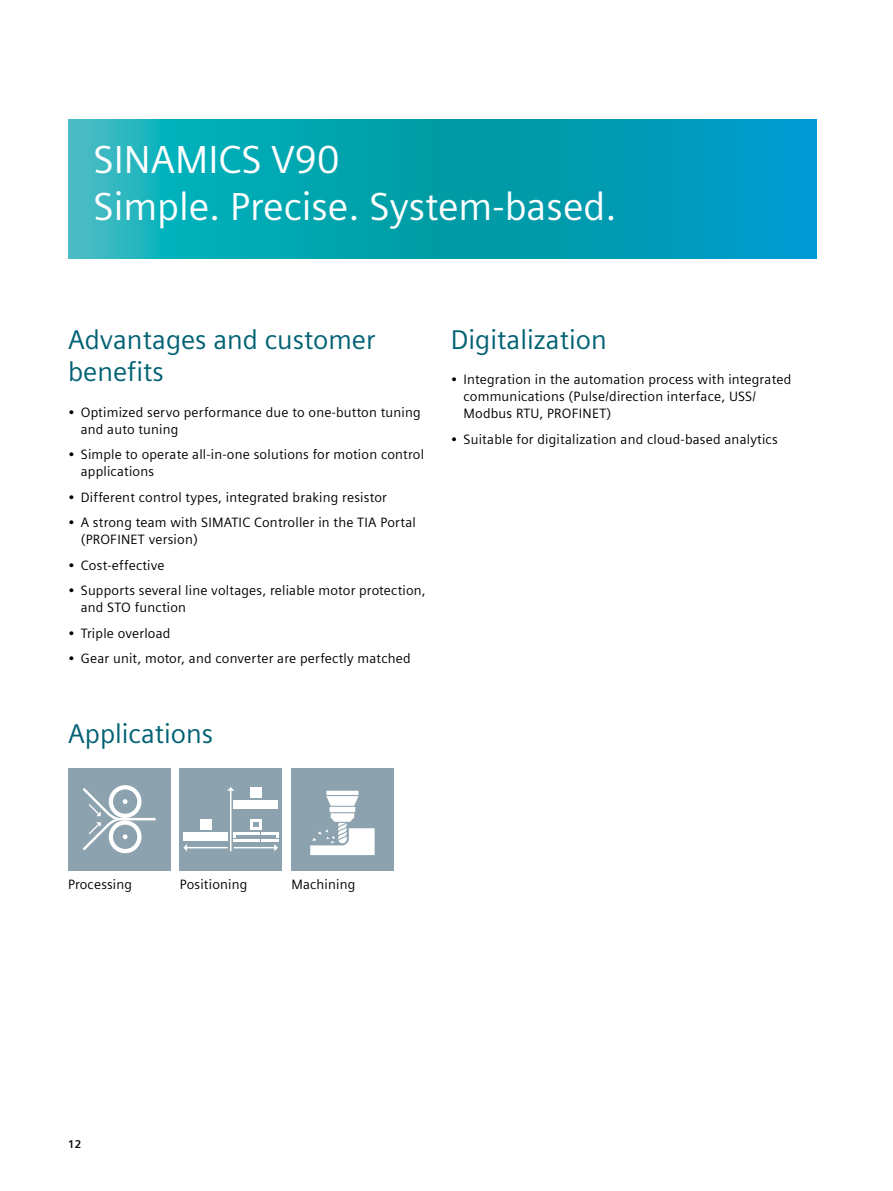
<style>
.page{position:relative;width:893px;height:1191px;background:#fff}
.page>*{position:absolute;margin:0;border:0;box-sizing:border-box;transform-origin:0 0}
.t1{font:39px/46.8px "Siemens Sans Global";color:#fff}
.t2{font:27px/32.4px "Siemens Sans Global";color:#006174}
.t3{font:13.5px/17px "Siemens Sans Global";letter-spacing:.015em;color:#000}
.t4{font:700 11.25px "Siemens Sans Global";color:#000}
</style>
<div class="page">
<div style="left:68px;top:768px;width:102px;height:102px;background:#8ca3af"></div>
<svg style="left:83px;top:785px;width:73px;height:68px"></svg>
<div style="left:180px;top:768px;width:102px;height:102px;background:#8ca3af"></div>
<svg style="left:183px;top:787px;width:95px;height:64px"></svg>
<div style="left:291px;top:768px;width:102px;height:102px;background:#8ca3af"></div>
<svg style="left:310px;top:790px;width:65px;height:65px"></svg>
<hr style="left:892px;top:0;width:1px;height:1191px;background:#e7ecf0">
<svg style="left:68px;top:119px;width:748px;height:139px;background:#06a3b5"></svg>
<h1 class="t1" style="left:94px;top:138px;width:525px">SINAMICS V90<br>Simple. Precise. System-based.</h1>
<h2 class="t2" style="left:68px;top:324px;width:309px">Advantages and customer benefits</h2>
<p class="t3" style="left:81px;top:404px;width:342px;text-indent:-13px">• Optimized servo performance due to one-button tuning and auto tuning</p>
<p class="t3" style="left:81px;top:446px;width:345px;text-indent:-13px">• Simple to operate all-in-one solutions for motion control applications</p>
<p class="t3" style="left:68px;top:489px;width:320px">• Different control types, integrated braking resistor</p>
<p class="t3" style="left:81px;top:514px;width:337px;text-indent:-13px">• A strong team with SIMATIC Controller in the TIA Portal (PROFINET version)</p>
<p class="t3" style="left:68px;top:557px;width:98px">• Cost-effective</p>
<p class="t3" style="left:81px;top:582px;width:347px;text-indent:-13px">• Supports several line voltages, reliable motor protection, and STO function</p>
<p class="t3" style="left:68px;top:625px;width:104px">• Triple overload</p>
<p class="t3" style="left:68px;top:651px;width:344px">• Gear unit, motor, and converter are perfectly matched</p>
<h2 class="t2" style="left:68px;top:718px;width:147px">Applications</h2>
<h2 class="t2" style="left:451px;top:324px;width:158px">Digitalization</h2>
<p class="t3" style="left:463px;top:371px;width:329px;text-indent:-13px">• Integration in the automation process with integrated communications (Pulse/direction interface, USS/<br>Modbus RTU, PROFINET)</p>
<p class="t3" style="left:451px;top:431px;width:328px">• Suitable for digitalization and cloud-based analytics</p>
<p class="t3" style="left:68px;top:876px;width:66px">Processing</p>
<p class="t3" style="left:180px;top:876px;width:69px">Positioning</p>
<p class="t3" style="left:291px;top:876px;width:66px">Machining</p>
<p class="t4" style="left:68px;top:1137px;width:15px">12</p>
</div>
